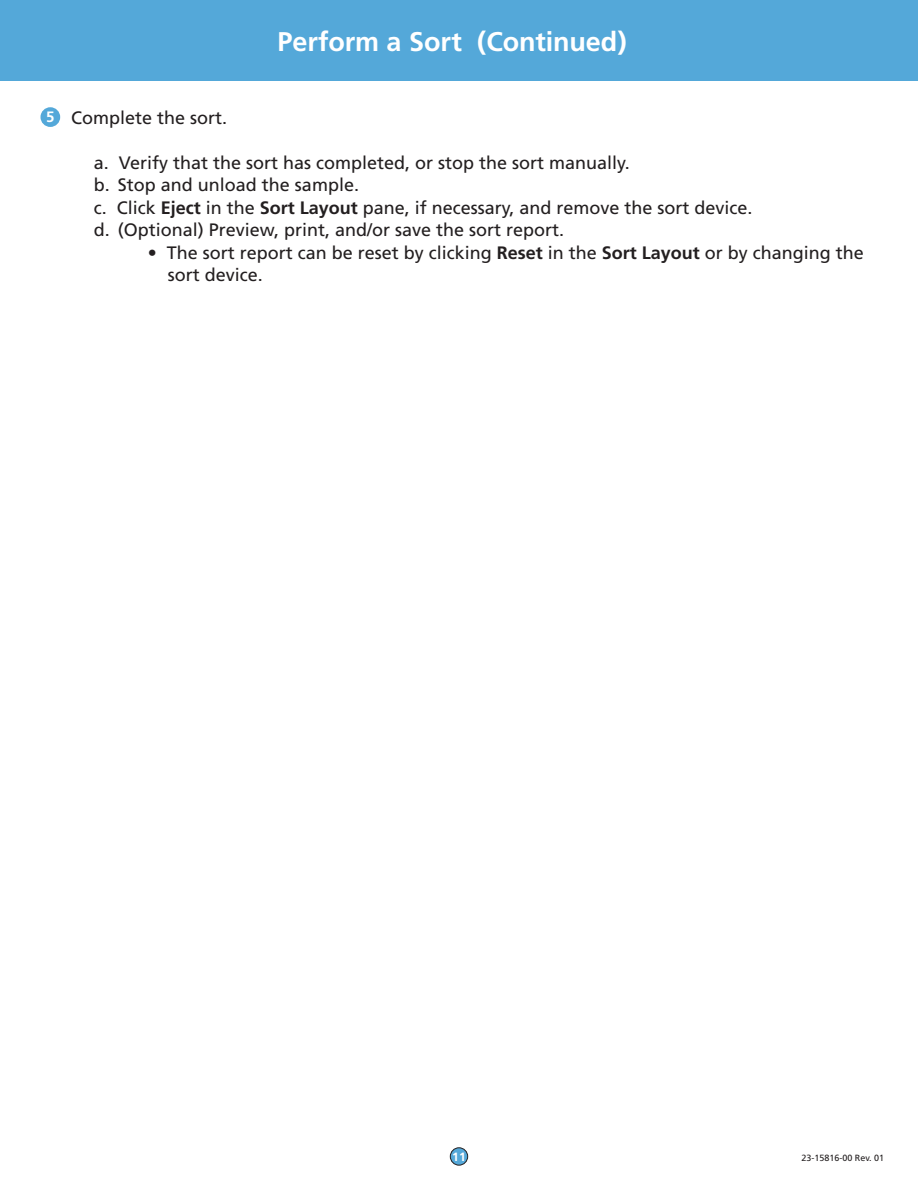
<style>
.page{position:relative;width:918px;height:1188px;background:#fff}
.page>*{position:absolute;margin:0;border:0;box-sizing:border-box;transform-origin:0 0}
.t1{font:700 27px "Frutiger";letter-spacing:-.005em;color:#fff}
.t2{font:18px/22.5px "Frutiger";color:#231f20}
.t3{font:700 15px "Frutiger";color:#fff}
.t4{font:700 12px "Frutiger";color:#fff}
.t5{font:9px "Frutiger";color:#231f20}
.s1{font-weight:700}
</style>
<div class="page">
<div style="left:0;top:0;width:918px;height:81px;background:#54a8d9"></div>
<div style="left:41px;top:108px;width:18px;height:18px;background:#54a8d9;border-radius:50%"></div>
<div style="left:40px;top:107px;width:20px;height:20px;border:2px solid #54a8d9;border-radius:50%"></div>
<div style="left:450px;top:1148px;width:18px;height:17px;background:#54a8d9;border-radius:50%"></div>
<div style="left:450px;top:1147px;width:18px;height:19px;border:1px solid #231f20;border-radius:50%"></div>
<h1 class="t1" style="left:278px;top:25px;width:351px">Perform a Sort (Continued)</h1>
<p class="t2" style="left:40px;top:106px;width:189px">1. Complete the sort.</p>
<p class="t2" style="left:94px;top:151px;width:660px">a. Verify that the sort has completed, or stop the sort manually.<br>b. Stop and unload the sample.<br>c. Click <span class="s1">Eject</span> in the <span class="s1">Sort Layout</span> pane, if necessary, and remove the sort device. d. (Optional) Preview, print, and/or save the sort report.</p>
<p class="t2" style="left:168px;top:241px;width:698px;text-indent:-20px">• The sort report can be reset by clicking <span class="s1">Reset</span> in the <span class="s1">Sort Layout</span> or by changing the sort device.</p>
<p class="t3" style="left:46px;top:108px;width:10px">5</p>
<p class="t4" style="left:452px;top:1149px;width:15px">11</p>
<p class="t5" style="left:801px;top:1153px;width:84px">23-15816-00 Rev. 01</p>
</div>
